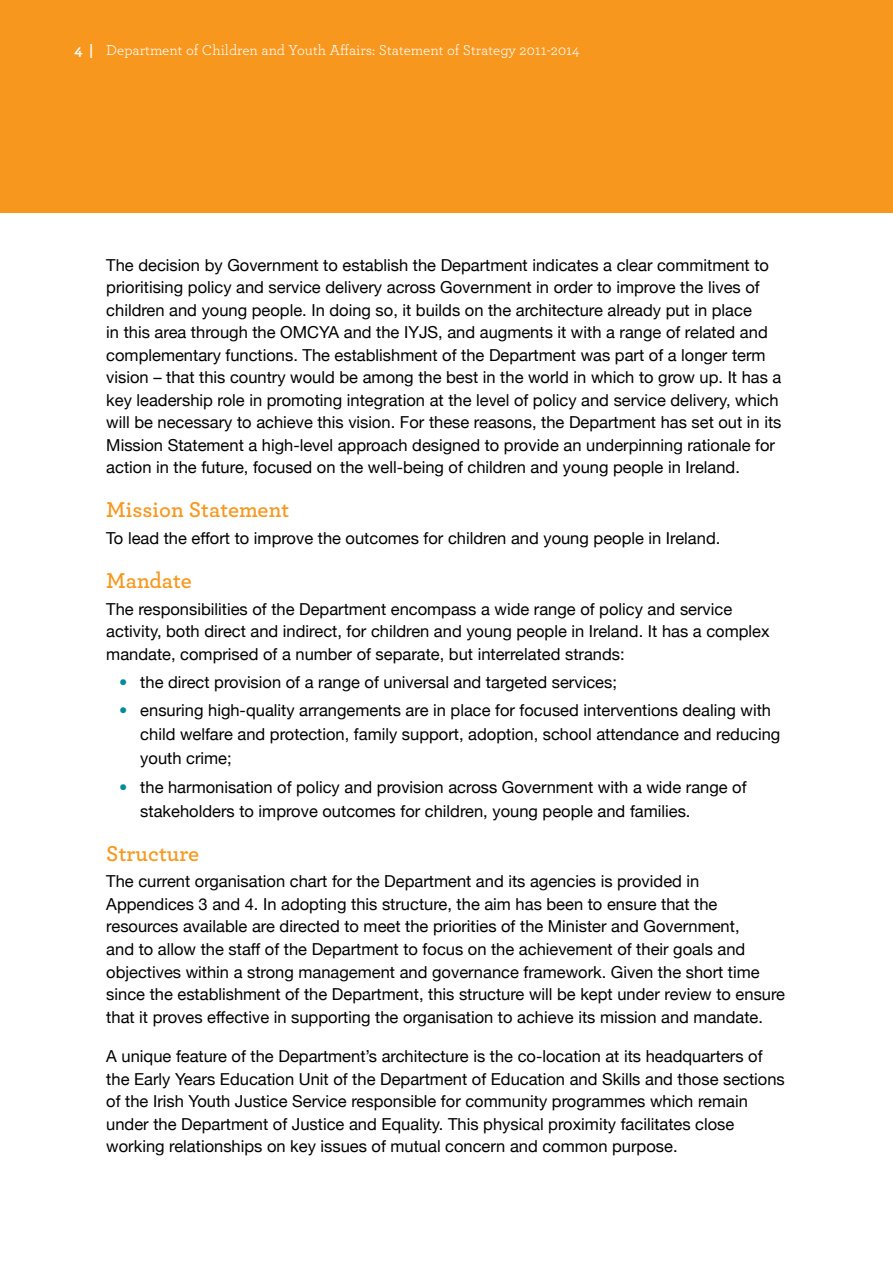
<style>
.page{position:relative;width:893px;height:1263px;background:#fff}
.page>*{position:absolute;margin:0;border:0;box-sizing:border-box;transform-origin:0 0}
.t1{font:600 22.5px "Archer";color:#f8971d}
.t2{font:16.5px/22.5px "Helvetica Neue";color:#000}
.t3{font:15px "Archer";color:#fff}
.s1{font-weight:700}
.s2{color:#008c99}
</style>
<div class="page">
<div style="left:0;top:0;width:893px;height:213px;background:#f8971d"></div>
<p class="t3" style="left:74px;top:39px;width:507px"><span class="s1">4 |</span> Department of Children and Youth Affairs: Statement of Strategy 2011-2014</p>
<p class="t2" style="left:106px;top:253px;width:677px">The decision by Government to establish the Department indicates a clear commitment to prioritising policy and service delivery across Government in order to improve the lives of children and young people. In doing so, it builds on the architecture already put in place<br>in this area through the OMCYA and the IYJS, and augments it with a range of related and complementary functions. The establishment of the Department was part of a longer term vision – that this country would be among the best in the world in which to grow up. It has a key leadership role in promoting integration at the level of policy and service delivery, which will be necessary to achieve this vision. For these reasons, the Department has set out in its Mission Statement a high-level approach designed to provide an underpinning rationale for action in the future, focused on the well-being of children and young people in Ireland.</p>
<h1 class="t1" style="left:106px;top:493px;width:184px">Mission Statement</h1>
<p class="t2" style="left:106px;top:527px;width:616px">To lead the effort to improve the outcomes for children and young people in Ireland.</p>
<h1 class="t1" style="left:106px;top:564px;width:87px">Mandate</h1>
<p class="t2" style="left:106px;top:598px;width:665px">The responsibilities of the Department encompass a wide range of policy and service activity, both direct and indirect, for children and young people in Ireland. It has a complex mandate, comprised of a number of separate, but interrelated strands:</p>
<p class="t2" style="left:119px;top:671px;width:499px"><span class="s2">•</span> the direct provision of a range of universal and targeted services;</p>
<p class="t2" style="left:140px;top:698px;width:641px;line-height:24px;text-indent:-21px"><span class="s2">•</span> ensuring high-quality arrangements are in place for focused interventions dealing with child welfare and protection, family support, adoption, school attendance and reducing youth crime;</p>
<p class="t2" style="left:140px;top:775px;width:608px;line-height:24px;text-indent:-21px"><span class="s2">•</span> the harmonisation of policy and provision across Government with a wide range of stakeholders to improve outcomes for children, young people and families.</p>
<h1 class="t1" style="left:106px;top:836px;width:94px">Structure</h1>
<p class="t2" style="left:106px;top:870px;width:680px">The current organisation chart for the Department and its agencies is provided in Appendices 3 and 4. In adopting this structure, the aim has been to ensure that the resources available are directed to meet the priorities of the Minister and Government,<br>and to allow the staff of the Department to focus on the achievement of their goals and objectives within a strong management and governance framework. Given the short time since the establishment of the Department, this structure will be kept under review to ensure that it proves effective in supporting the organisation to achieve its mission and mandate.</p>
<p class="t2" style="left:106px;top:1045px;width:680px">A unique feature of the Department’s architecture is the co-location at its headquarters of the Early Years Education Unit of the Department of Education and Skills and those sections of the Irish Youth Justice Service responsible for community programmes which remain under the Department of Justice and Equality. This physical proximity facilitates close working relationships on key issues of mutual concern and common purpose.</p>
</div>
